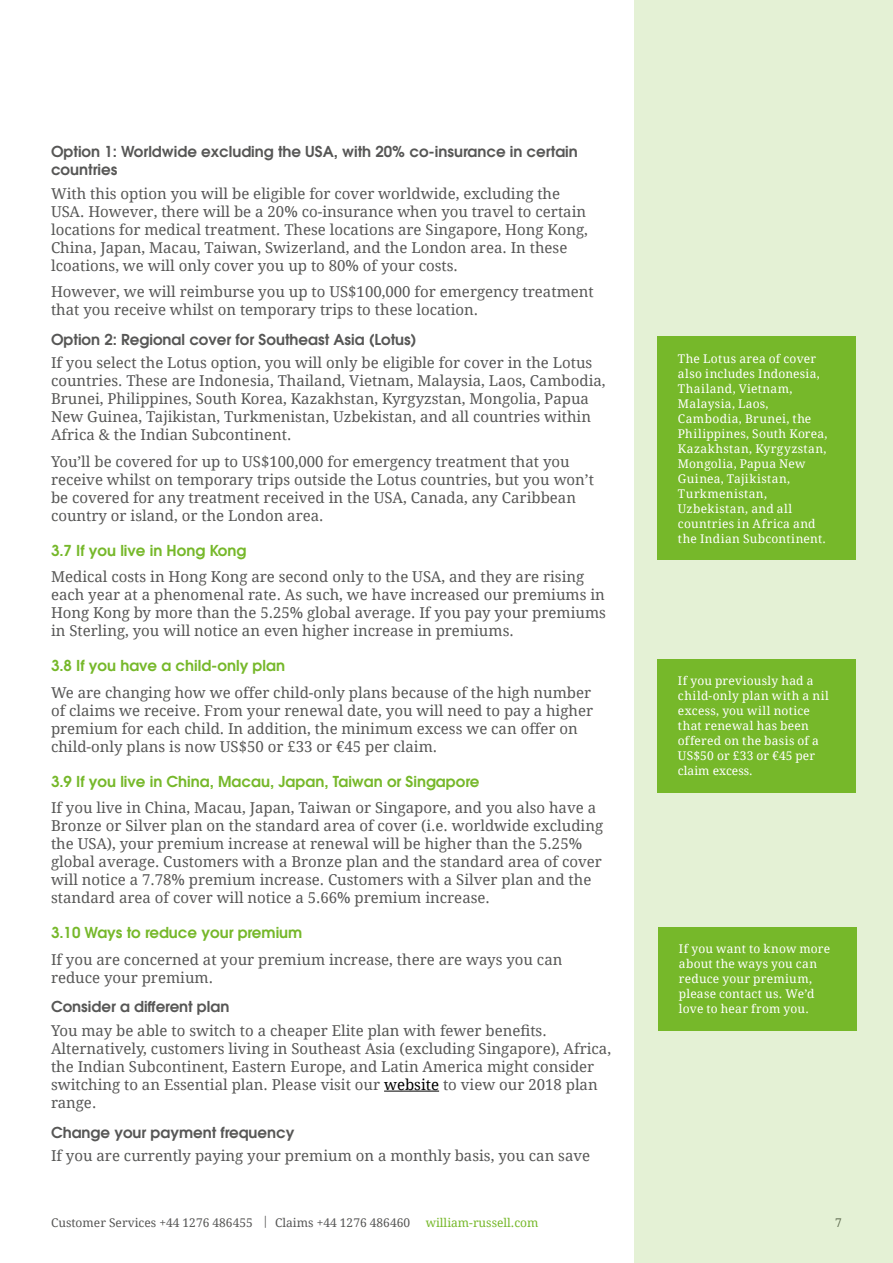
<style>
.page{position:relative;width:893px;height:1263px;background:#fff}
.page>*{position:absolute;margin:0;border:0;box-sizing:border-box;transform-origin:0 0}
.t1{font:15px/18px "Droid Serif";color:#575756}
.t2{font:600 15px/18px "ITC Avant Garde Pro";color:#575756}
.t3{font:600 15px "ITC Avant Garde Pro";color:#76b82a}
.t4{font:12px/15px "Droid Serif";letter-spacing:.02em;color:#fff}
.t5{font:12px "Droid Serif";color:#575756}
.t6{font:12px "Droid Serif";color:#76b82a}
.s1{color:#000}
</style>
<div class="page">
<div style="left:635px;top:0;width:258px;height:1263px;background:#e4f1d5"></div>
<hr style="left:384px;top:1091px;width:55px;height:1px;background:#000">
<div style="left:657px;top:659px;width:198px;height:133px;background:#76b82a"></div>
<div style="left:658px;top:927px;width:198px;height:103px;background:#76b82a"></div>
<div style="left:657px;top:337px;width:198px;height:223px;background:#76b82a"></div>
<p class="t2" style="left:51px;top:143px;width:528px">Option 1: Worldwide excluding the USA, with 20% co-insurance in certain countries</p>
<p class="t1" style="left:51px;top:184px;width:538px">With this option you will be eligible for cover worldwide, excluding the USA. However, there will be a 20% co-insurance when you travel to certain locations for medical treatment. These locations are Singapore, Hong Kong, China, Japan, Macau, Taiwan, Swizerland, and the London area. In these lcoations, we will only cover you up to 80% of your costs.</p>
<p class="t1" style="left:51px;top:283px;width:544px">However, we will reimburse you up to US$100,000 for emergency treatment that you receive whilst on temporary trips to these location.</p>
<p class="t2" style="left:51px;top:330px;width:367px">Option 2: Regional cover for Southeast Asia (Lotus)</p>
<p class="t1" style="left:51px;top:354px;width:556px">If you select the Lotus option, you will only be eligible for cover in the Lotus countries. These are Indonesia, Thailand, Vietnam, Malaysia, Laos, Cambodia, Brunei, Philippines, South Korea, Kazakhstan, Kyrgyzstan, Mongolia, Papua New Guinea, Tajikistan, Turkmenistan, Uzbekistan, and all countries within Africa &amp; the Indian Subcontinent.</p>
<p class="t1" style="left:51px;top:452px;width:544px">You’ll be covered for up to US$100,000 for emergency treatment that you receive whilst on temporary trips outside the Lotus countries, but you won’t be covered for any treatment received in the USA, Canada, any Caribbean country or island, or the London area.</p>
<p class="t3" style="left:51px;top:540px;width:197px">3.7 If you live in Hong Kong</p>
<p class="t1" style="left:51px;top:568px;width:556px">Medical costs in Hong Kong are second only to the USA, and they are rising each year at a phenomenal rate. As such, we have increased our premiums in Hong Kong by more than the 5.25% global average. If you pay your premiums in Sterling, you will notice an even higher increase in premiums.</p>
<p class="t3" style="left:51px;top:656px;width:235px">3.8 If you have a child-only plan</p>
<p class="t1" style="left:51px;top:683px;width:544px">We are changing how we offer child-only plans because of the high number of claims we receive. From your renewal date, you will need to pay a higher premium for each child. In addition, the minimum excess we can offer on child-only plans is now US$50 or £33 or €45 per claim.</p>
<p class="t3" style="left:51px;top:772px;width:430px">3.9 If you live in China, Macau, Japan, Taiwan or Singapore</p>
<p class="t1" style="left:51px;top:799px;width:554px">If you live in China, Macau, Japan, Taiwan or Singapore, and you also have a Bronze or Silver plan on the standard area of cover (i.e. worldwide excluding the USA), your premium increase at renewal will be higher than the 5.25% global average. Customers with a Bronze plan and the standard area of cover will notice a 7.78% premium increase. Customers with a Silver plan and the standard area of cover will notice a 5.66% premium increase.</p>
<p class="t3" style="left:51px;top:923px;width:253px">3.10 Ways to reduce your premium</p>
<p class="t1" style="left:51px;top:950px;width:513px">If you are concerned at your premium increase, there are ways you can reduce your premium.</p>
<p class="t2" style="left:51px;top:998px;width:180px">Consider a different plan</p>
<p class="t1" style="left:51px;top:1021px;width:562px">You may be able to switch to a cheaper Elite plan with fewer benefits.<br>Alternatively, customers living in Southeast Asia (excluding Singapore), Africa, the Indian Subcontinent, Eastern Europe, and Latin America might consider switching to an Essential plan. Please visit our <span class="s1">website</span> to view our 2018 plan range.</p>
<p class="t2" style="left:51px;top:1123px;width:245px">Change your payment frequency</p>
<p class="t1" style="left:51px;top:1146px;width:541px">If you are currently paying your premium on a monthly basis, you can save</p>
<p class="t4" style="left:678px;top:351px;width:151px">The Lotus area of cover also includes Indonesia,<br>Thailand, Vietnam,<br>Malaysia, Laos,<br>Cambodia, Brunei, the<br>Philippines, South Korea,<br>Kazakhstan, Kyrgyzstan,<br>Mongolia, Papua New<br>Guinea, Tajikistan,<br>Turkmenistan,<br>Uzbekistan, and all countries in Africa and the Indian Subcontinent.</p>
<p class="t4" style="left:678px;top:673px;width:152px">If you previously had a child-only plan with a nil excess, you will notice that renewal has been offered on the basis of a<br>US$50 or £33 or €45 per claim excess.</p>
<p class="t4" style="left:679px;top:941px;width:153px">If you want to know more about the ways you can reduce your premium, please contact us. We’d love to hear from you.</p>
<p class="t5" style="left:51px;top:1214px;width:361px">Customer Services +44 1276 486455 | Claims +44 1276 486460</p>
<p class="t6" style="left:426px;top:1214px;width:114px">william-russell.com</p>
<p class="t5" style="left:835px;top:1214px;width:8px">7</p>
</div>
